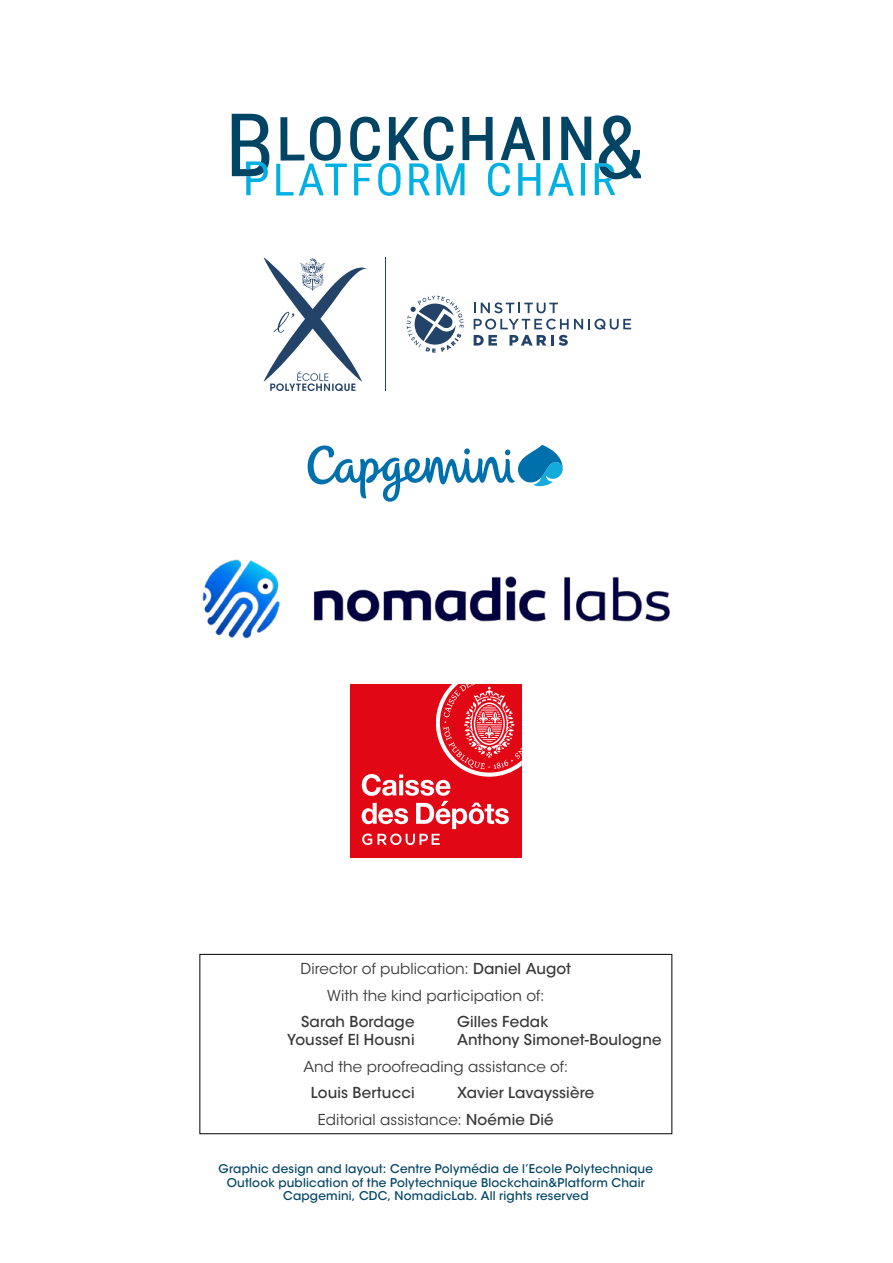
<style>
.page{position:relative;width:893px;height:1263px;background:#fff}
.page>*{position:absolute;margin:0;border:0;box-sizing:border-box;transform-origin:0 0}
.t1{font:15px "ITC Avant Garde Std";letter-spacing:.005em;color:#393939}
.t2{font:500 15px "ITC Avant Garde Std";letter-spacing:.01em;color:#393939}
.t3{font:500 12px/13.5px "ITC Avant Garde Std";letter-spacing:.015em;color:#014464;text-align:center}
.s1{font-weight:500}
</style>
<div class="page">
<svg style="left:308px;top:445px;width:255px;height:57px"></svg>
<div style="left:350px;top:684px;width:172px;height:173px;background:#e20714"></div>
<svg style="left:362px;top:684px;width:160px;height:161px"></svg>
<div style="left:543px;top:117px;width:7px;height:43px;background:#014464"></div>
<svg style="left:276px;top:116px;width:264px;height:80px"></svg>
<svg style="left:548px;top:115px;width:92px;height:81px"></svg>
<hr style="left:581px;top:163px;width:4px;height:33px;background:#00b0e3">
<svg style="left:232px;top:114px;width:37px;height:81px"></svg>
<img style="left:202px;top:559px;width:468px;height:80px">
<hr style="left:385px;top:257px;width:1px;height:134px;background:#234369">
<svg style="left:263px;top:257px;width:104px;height:134px"></svg>
<svg style="left:407px;top:296px;width:57px;height:57px"></svg>
<svg style="left:481px;top:302px;width:77px;height:11px"></svg>
<svg style="left:474px;top:319px;width:157px;height:27px"></svg>
<div style="left:199px;top:954px;width:473px;height:180px;border:1px solid #000"></div>
<p class="t1" style="left:301px;top:960px;width:272px">Director of publication: <span class="s1">Daniel Augot</span></p>
<p class="t1" style="left:327px;top:986px;width:219px">With the kind participation of:</p>
<p class="t2" style="left:301px;top:1012px;width:115px">Sarah Bordage</p>
<p class="t2" style="left:287px;top:1030px;width:129px">Youssef El Housni</p>
<p class="t2" style="left:457px;top:1012px;width:93px">Gilles Fedak</p>
<p class="t2" style="left:457px;top:1030px;width:206px">Anthony Simonet-Boulogne</p>
<p class="t1" style="left:303px;top:1057px;width:266px">And the proofreading assistance of:</p>
<p class="t2" style="left:311px;top:1083px;width:105px">Louis Bertucci</p>
<p class="t2" style="left:457px;top:1083px;width:139px">Xavier Lavayssière</p>
<p class="t1" style="left:318px;top:1110px;width:237px">Editorial assistance: <span class="s1">Noémie Dié</span></p>
<p class="t3" style="left:219px;top:1162px;width:436px">Graphic design and layout: Centre Polymédia de l’Ecole Polytechnique</p>
<p class="t3" style="left:227px;top:1175px;width:419px">Outlook publication of the Polytechnique Blockchain&amp;Platform Chair<br>Capgemini, CDC, NomadicLab. All rights reserved</p>
</div>
